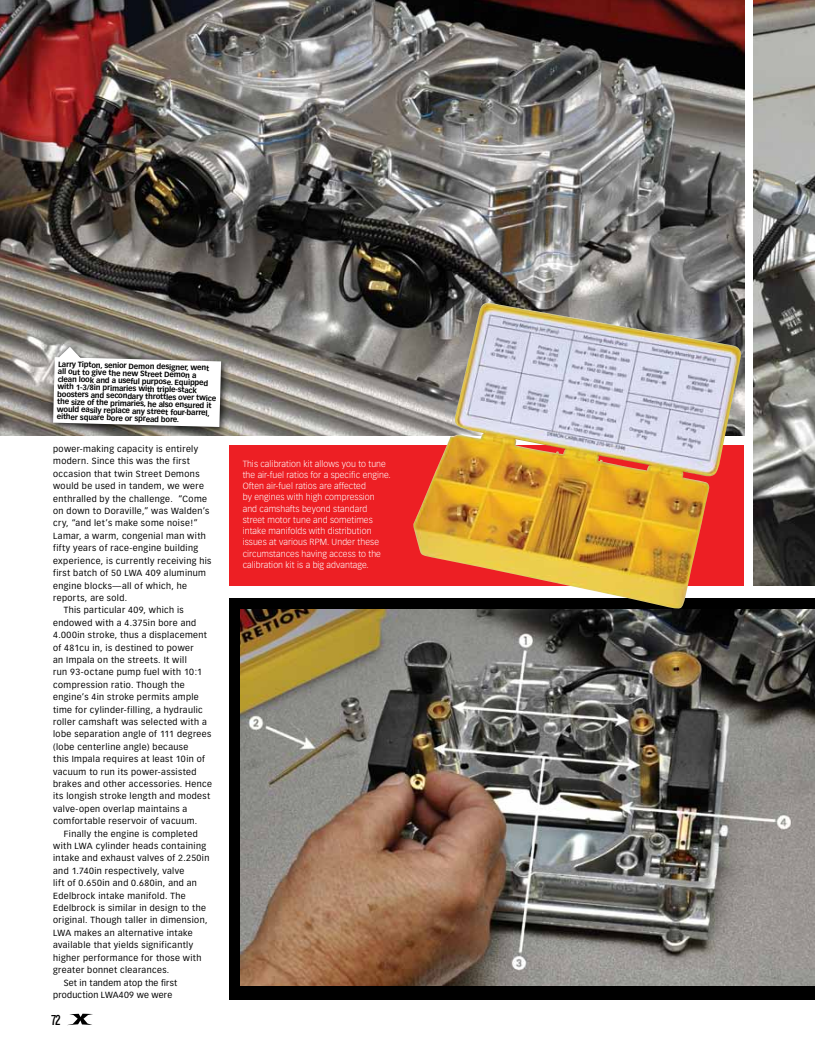
<style>
.page{position:relative;width:815px;height:1053px;background:#fff}
.page>*{position:absolute;margin:0;border:0;box-sizing:border-box;transform-origin:0 0}
.t1{font:12.5px "Roadway";color:#000}
.t2{font:8.75px "Vectora LH";letter-spacing:.045em;color:#000}
.t3{font:300 8.75px/11.2px "Vectora LH";letter-spacing:.01em;color:#fff}
.t4{font:8.75px "Vectora LH";letter-spacing:.025em;color:#000}
.t5{font:700 7.5px/7.5px "Vectora LH";color:#000}
</style>
<div class="page">
<svg style="left:68px;top:1013px;width:25px;height:12px"></svg>
<img style="left:753px;top:0;width:62px;height:585px">
<div style="left:229px;top:598px;width:586px;height:401px;background:#000"></div>
<img style="left:0;top:0;width:744px;height:435px">
<img style="left:241px;top:609px;width:574px;height:376px">
<div style="left:229px;top:445px;width:515px;height:140px;background:#ed1f24"></div>
<img style="left:413px;top:303px;width:328px;height:306px">
<div style="left:47px;top:340px;width:183px;height:94px;background:#000;opacity:.85"></div>
<svg style="left:53px;top:347px;width:168px;height:80px"></svg>
<p class="t5" style="left:58px;top:359px;width:161px;rotate:2deg">Larry Tipton, senior Demon designer, went all out to give the new Street Demon a clean look and a useful purpose. Equipped with 1-3/8in primaries with triple-stack boosters and secondary throttles over twice the size of the primaries, he also ensured it would easily replace any street four-barrel, either square bore or spread bore.</p>
<p class="t2" style="left:53px;top:444px;width:147px">power-making capacity is entirely</p>
<p class="t2" style="left:53px;top:456px;width:138px">modern. Since this was the first</p>
<p class="t2" style="left:53px;top:468px;width:148px">occasion that twin Street Demons</p>
<p class="t2" style="left:53px;top:481px;width:152px">would be used in tandem, we were</p>
<p class="t2" style="left:53px;top:493px;width:155px">enthralled by the challenge. “Come</p>
<p class="t2" style="left:53px;top:506px;width:158px">on down to Doraville,” was Walden’s</p>
<p class="t2" style="left:53px;top:518px;width:146px">cry, “and let’s make some noise!”</p>
<p class="t2" style="left:53px;top:530px;width:154px">Lamar, a warm, congenial man with</p>
<p class="t2" style="left:53px;top:543px;width:147px">fifty years of race-engine building</p>
<p class="t2" style="left:53px;top:555px;width:160px">experience, is currently receiving his</p>
<p class="t2" style="left:53px;top:568px;width:154px">first batch of 50 LWA 409 aluminum</p>
<p class="t2" style="left:53px;top:580px;width:135px">engine blocks—all of which, he</p>
<p class="t2" style="left:53px;top:592px;width:76px">reports, are sold.</p>
<p class="t2" style="left:64px;top:605px;width:122px">This particular 409, which is</p>
<p class="t2" style="left:53px;top:617px;width:145px">endowed with a 4.375in bore and</p>
<p class="t2" style="left:53px;top:630px;width:155px">4.000in stroke, thus a displacement</p>
<p class="t2" style="left:53px;top:642px;width:142px">of 481cu in, is destined to power</p>
<p class="t2" style="left:53px;top:654px;width:135px">an Impala on the streets. It will</p>
<p class="t2" style="left:53px;top:667px;width:150px">run 93-octane pump fuel with 10:1</p>
<p class="t2" style="left:53px;top:679px;width:133px">compression ratio. Though the</p>
<p class="t2" style="left:53px;top:692px;width:147px">engine’s 4in stroke permits ample</p>
<p class="t2" style="left:53px;top:704px;width:151px">time for cylinder-filling, a hydraulic</p>
<p class="t2" style="left:53px;top:716px;width:155px">roller camshaft was selected with a</p>
<p class="t2" style="left:53px;top:729px;width:160px">lobe separation angle of 111 degrees</p>
<p class="t2" style="left:53px;top:741px;width:137px">(lobe centerline angle) because</p>
<p class="t2" style="left:53px;top:753px;width:153px">this Impala requires at least 10in of</p>
<p class="t2" style="left:53px;top:766px;width:145px">vacuum to run its power-assisted</p>
<p class="t2" style="left:53px;top:778px;width:160px">brakes and other accessories. Hence</p>
<p class="t2" style="left:53px;top:791px;width:159px">its longish stroke length and modest</p>
<p class="t2" style="left:53px;top:803px;width:136px">valve-open overlap maintains a</p>
<p class="t2" style="left:53px;top:815px;width:146px">comfortable reservoir of vacuum.</p>
<p class="t2" style="left:64px;top:828px;width:135px">Finally the engine is completed</p>
<p class="t2" style="left:53px;top:840px;width:154px">with LWA cylinder heads containing</p>
<p class="t2" style="left:53px;top:853px;width:158px">intake and exhaust valves of 2.250in</p>
<p class="t2" style="left:53px;top:865px;width:133px">and 1.740in respectively, valve</p>
<p class="t2" style="left:53px;top:877px;width:145px">lift of 0.650in and 0.680in, and an</p>
<p class="t2" style="left:53px;top:890px;width:134px">Edelbrock intake manifold. The</p>
<p class="t2" style="left:53px;top:902px;width:154px">Edelbrock is similar in design to the</p>
<p class="t2" style="left:53px;top:915px;width:156px">original. Though taller in dimension,</p>
<p class="t2" style="left:53px;top:927px;width:141px">LWA makes an alternative intake</p>
<p class="t2" style="left:53px;top:939px;width:142px">available that yields significantly</p>
<p class="t2" style="left:53px;top:952px;width:150px">higher performance for those with</p>
<p class="t2" style="left:53px;top:964px;width:118px">greater bonnet clearances.</p>
<p class="t4" style="left:64px;top:977px;width:115px">Set in tandem atop the first</p>
<p class="t4" style="left:53px;top:989px;width:121px">production LWA409 we were</p>
<h1 class="t1" style="left:51px;top:1011px;width:11px">72</h1>
<p class="t3" style="left:243px;top:458px;width:149px">This calibration kit allows you to tune the air-fuel ratios for a specific engine.<br>Often air-fuel ratios are affected<br>by engines with high compression and camshafts beyond standard street motor tune and sometimes intake manifolds with distribution issues at various RPM. Under these circumstances having access to the calibration kit is a big advantage.</p>
</div>
